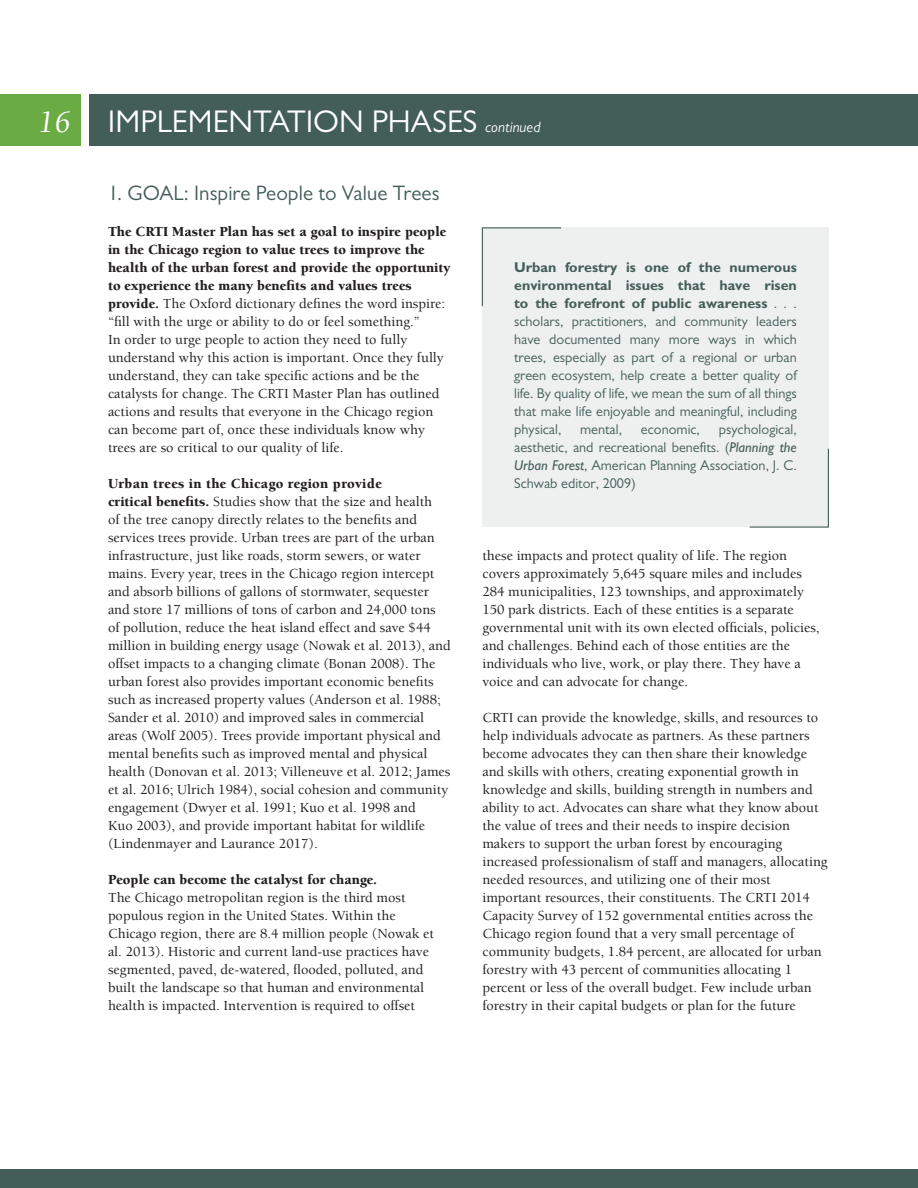
<style>
.page{position:relative;width:918px;height:1188px;background:#fff}
.page>*{position:absolute;margin:0;border:0;box-sizing:border-box;transform-origin:0 0}
.Titles_of_Sections{font:31.5px "Gill Sans";color:#fff}
.t1{font:italic 31.5px "Berkeley";color:#fff}
.Body{font:21px "Gill Sans";letter-spacing:.005em;color:#435d58}
.Body-2{font:500 14.25px/18px "Berkeley";color:#231f20}
.Body-3{font:14.25px/18px "Gill Sans";color:#435d58;text-align:justify}
.s1{font-style:italic;font-size:15px}
.s2{font-weight:900}
.s3{font-weight:700}
.s4{font-style:italic}
</style>
<div class="page">
<div style="left:0;top:1169px;width:918px;height:19px;background:#435d58"></div>
<div style="left:89px;top:94px;width:829px;height:52px;background:#435d58"></div>
<div style="left:0;top:94px;width:81px;height:52px;background:#6bab43"></div>
<div style="left:482px;top:227px;width:347px;height:300px;background:#eef0ef"></div>
<svg style="left:481px;top:227px;width:81px;height:80px"></svg>
<svg style="left:749px;top:448px;width:80px;height:80px"></svg>
<h1 class="t1" style="left:39px;top:105px;width:33px">16</h1>
<p class="Titles_of_Sections" style="left:108px;top:104px;width:434px">IMPLEMENTATION PHASES <span class="s1">continued</span></p>
<p class="Body" style="left:108px;top:181px;width:333px">1. GOAL: Inspire People to Value Trees</p>
<p class="Body-2" style="left:108px;top:223px;width:344px"><span class="s2">The CRTI Master Plan has set a goal to inspire people in the Chicago region to value trees to improve the health of the urban forest and provide the opportunity to experience the many benefits and values trees provide.</span> The Oxford dictionary defines the word inspire: “fill with the urge or ability to do or feel something.”<br>In order to urge people to action they need to fully understand why this action is important. Once they fully understand, they can take specific actions and be the catalysts for change. The CRTI Master Plan has outlined actions and results that everyone in the Chicago region can become part of, once these individuals know why trees are so critical to our quality of life.</p>
<p class="Body-2" style="left:108px;top:475px;width:344px"><span class="s2">Urban trees in the Chicago region provide<br>critical benefits.</span> Studies show that the size and health<br>of the tree canopy directly relates to the benefits and services trees provide. Urban trees are part of the urban infrastructure, just like roads, storm sewers, or water mains. Every year, trees in the Chicago region intercept and absorb billions of gallons of stormwater, sequester and store 17 millions of tons of carbon and 24,000 tons of pollution, reduce the heat island effect and save $44 million in building energy usage (Nowak et al. 2013), and offset impacts to a changing climate (Bonan 2008). The urban forest also provides important economic benefits such as increased property values (Anderson et al. 1988; Sander et al. 2010) and improved sales in commercial areas (Wolf 2005). Trees provide important physical and mental benefits such as improved mental and physical health (Donovan et al. 2013; Villeneuve et al. 2012; James et al. 2016; Ulrich 1984), social cohesion and community engagement (Dwyer et al. 1991; Kuo et al. 1998 and<br>Kuo 2003), and provide important habitat for wildlife (Lindenmayer and Laurance 2017).</p>
<p class="Body-2" style="left:108px;top:871px;width:328px"><span class="s2">People can become the catalyst for change.<br></span>The Chicago metropolitan region is the third most populous region in the United States. Within the Chicago region, there are 8.4 million people (Nowak et al. 2013). Historic and current land-use practices have segmented, paved, de-watered, flooded, polluted, and built the landscape so that human and environmental health is impacted. Intervention is required to offset</p>
<p class="Body-3" style="left:514px;top:258px;width:284px"><span class="s3">Urban forestry is one of the numerous environmental issues that have risen to the forefront of public awareness</span> . . . scholars, practitioners, and community leaders have documented many more ways in which trees, especially as part of a regional or urban green ecosystem, help create a better quality of life. By quality of life, we mean the sum of all things that make life enjoyable and meaningful, including physical,</p>
<p class="Body-3" style="left:514px;top:420px;width:284px;text-indent:205px">psychological, aesthetic, and recreational benefits. (<span class="s4">Planning the Urban Forest</span>, American Planning Association, J. C.<br>Schwab editor, 2009)</p>
<p class="Body-3" style="left:580px;top:420px;width:43px">mental,</p>
<p class="Body-3" style="left:641px;top:420px;width:61px">economic,</p>
<p class="Body-2" style="left:482px;top:546px;width:339px">these impacts and protect quality of life. The region covers approximately 5,645 square miles and includes 284 municipalities, 123 townships, and approximately 150 park districts. Each of these entities is a separate governmental unit with its own elected officials, policies, and challenges. Behind each of those entities are the individuals who live, work, or play there. They have a voice and can advocate for change.</p>
<p class="Body-2" style="left:482px;top:708px;width:347px">CRTI can provide the knowledge, skills, and resources to help individuals advocate as partners. As these partners become advocates they can then share their knowledge and skills with others, creating exponential growth in knowledge and skills, building strength in numbers and ability to act. Advocates can share what they know about the value of trees and their needs to inspire decision makers to support the urban forest by encouraging increased professionalism of staff and managers, allocating needed resources, and utilizing one of their most important resources, their constituents. The CRTI 2014<br>Capacity Survey of 152 governmental entities across the Chicago region found that a very small percentage of community budgets, 1.84 percent, are allocated for urban forestry with 43 percent of communities allocating 1 percent or less of the overall budget. Few include urban forestry in their capital budgets or plan for the future</p>
</div>
